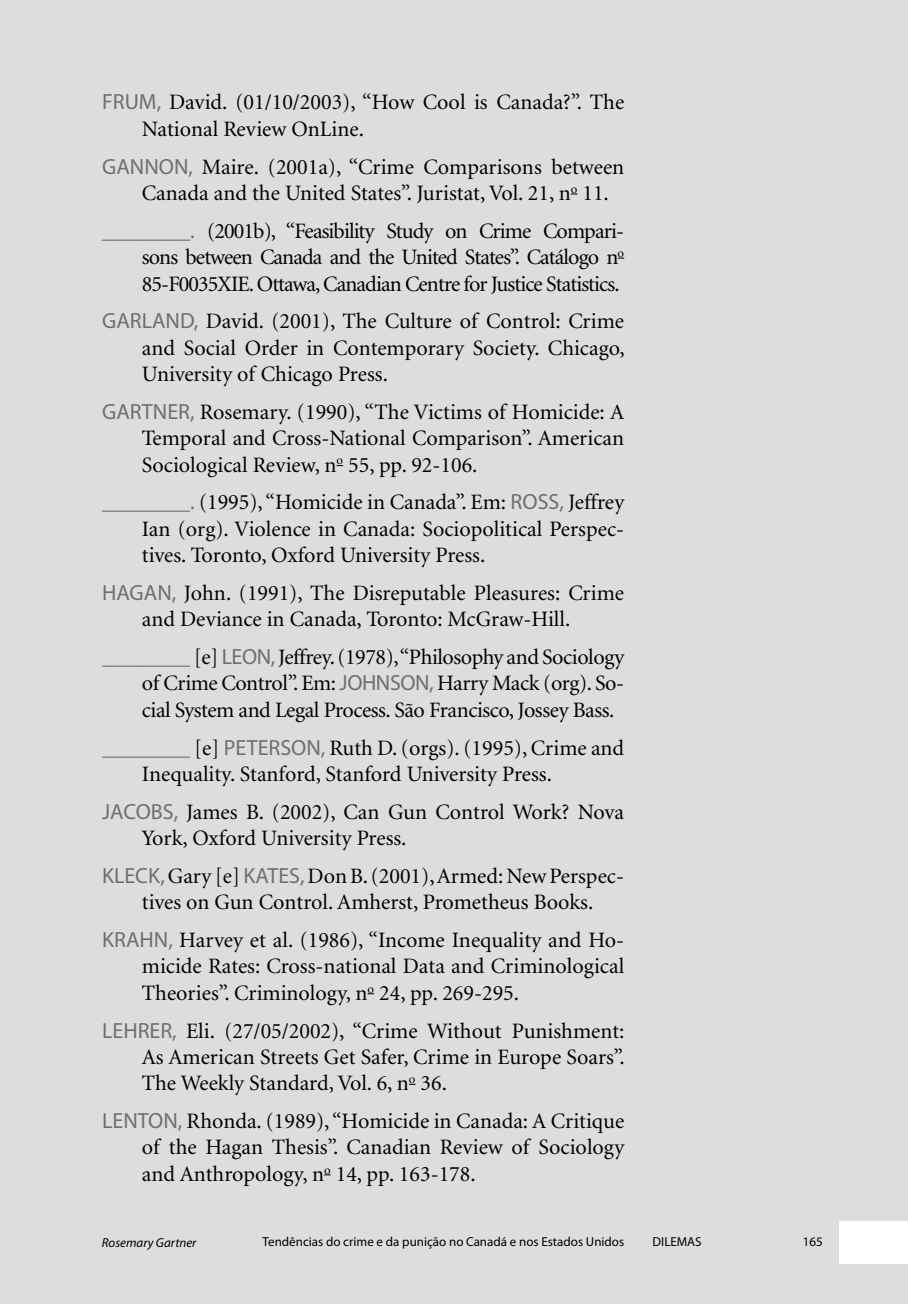
<style>
.page{position:relative;width:908px;height:1304px;background:#fff}
.page>*{position:absolute;margin:0;border:0;box-sizing:border-box;transform-origin:0 0}
.t1{font:22px/26.4px "Minion";color:#000;text-align:justify}
.t2{font:13px "Myriad Pro";color:#000}
.t3{font:italic 13px "Myriad Pro";color:#000}
.s1{font-family:"Myriad Pro";color:#6d6f71}
</style>
<div class="page">
<div style="left:0;top:0;width:907px;height:1304px;background:#dcddde"></div>
<div style="left:839px;top:1221px;width:68px;height:42px;background:#fff"></div>
<p class="t1" style="left:142px;top:90px;width:483px;text-indent:-40px"><span class="s1">FRUM,</span> David. (01/10/2003), “How Cool is Canada?”. The<br>National Review OnLine.</p>
<p class="t1" style="left:142px;top:154px;width:483px;text-indent:-40px"><span class="s1">GANNON,</span> Maire. (2001a), “Crime Comparisons between<br>Canada and the United States”. Juristat, Vol. 21, n<sup>o</sup> 11.</p>
<p class="t1" style="left:142px;top:218px;width:483px;text-indent:-40px"><span class="s1">________.</span> (2001b), “Feasibility Study on Crime Compari&shy;sons between Canada and the United States”. Catálogo n<sup>o </sup>85-F0035XIE. Ottawa, Canadian Centre for Justice Statistics.</p>
<p class="t1" style="left:142px;top:309px;width:484px;text-indent:-40px"><span class="s1">GARLAND,</span> David. (2001), The Culture of Control: Crime and Social Order in Contemporary Society. Chicago, University of Chicago Press.</p>
<p class="t1" style="left:142px;top:399px;width:483px;text-indent:-40px"><span class="s1">GARTNER,</span> Rosemary. (1990), “The Victims of Homicide: A Temporal and Cross-National Comparison”. American Sociological Review, n<sup>o</sup> 55, pp. 92-106.</p>
<p class="t1" style="left:142px;top:490px;width:483px;text-indent:-40px"><span class="s1">________.</span> (1995), “Homicide in Canada”. Em: <span class="s1">ROSS,</span> Jeffrey Ian (org). Violence in Canada: Sociopolitical Perspec&shy;tives. Toronto, Oxford University Press.</p>
<p class="t1" style="left:142px;top:580px;width:483px;text-indent:-40px"><span class="s1">HAGAN,</span> John. (1991), The Disreputable Pleasures: Crime and Deviance in Canada, Toronto: McGraw-Hill.</p>
<p class="t1" style="left:142px;top:645px;width:483px;text-indent:-40px"><span class="s1">________</span> [e] <span class="s1">LEON,</span> Jeffrey. (1978), “Philosophy and Sociology of Crime Control”. Em: <span class="s1">JOHNSON,</span> Harry Mack (org). So&shy;cial System and Legal Process. São Francisco, Jossey Bass.</p>
<p class="t1" style="left:142px;top:735px;width:483px;text-indent:-40px"><span class="s1">________</span> [e] <span class="s1">PETERSON,</span> Ruth D. (orgs). (1995), Crime and<br>Inequality. Stanford, Stanford University Press.</p>
<p class="t1" style="left:142px;top:799px;width:483px;text-indent:-40px"><span class="s1">JACOBS,</span> James B. (2002), Can Gun Control Work? Nova<br>York, Oxford University Press.</p>
<p class="t1" style="left:102px;top:863px;width:523px;text-align:center"><span class="s1">KLECK,</span> Gary [e] <span class="s1">KATES,</span> Don B. (2001), Armed: New Perspec&shy;tives on Gun Control. Amherst, Prometheus Books.</p>
<p class="t1" style="left:142px;top:927px;width:483px;text-indent:-40px"><span class="s1">KRAHN,</span> Harvey et al. (1986), “Income Inequality and Ho&shy;micide Rates: Cross-national Data and Criminological Theories”. Criminology, n<sup>o</sup> 24, pp. 269-295.</p>
<p class="t1" style="left:142px;top:1018px;width:484px;text-indent:-40px"><span class="s1">LEHRER,</span> Eli. (27/05/2002), “Crime Without Punishment:<br>As American Streets Get Safer, Crime in Europe Soars”.<br>The Weekly Standard, Vol. 6, n<sup>o</sup> 36.</p>
<p class="t1" style="left:142px;top:1109px;width:483px;text-indent:-40px"><span class="s1">LENTON,</span> Rhonda. (1989), “Homicide in Canada: A Critique of the Hagan Thesis”. Canadian Review of Sociology and Anthropology, n<sup>o</sup> 14, pp. 163-178.</p>
<p class="t3" style="left:102px;top:1234px;width:96px">Rosemary Gartner</p>
<p class="t2" style="left:262px;top:1234px;width:363px">Tendências do crime e da punição no Canadá e nos Estados Unidos</p>
<p class="t2" style="left:652px;top:1234px;width:50px">DILEMAS</p>
<p class="t2" style="left:802px;top:1234px;width:22px">165</p>
</div>
